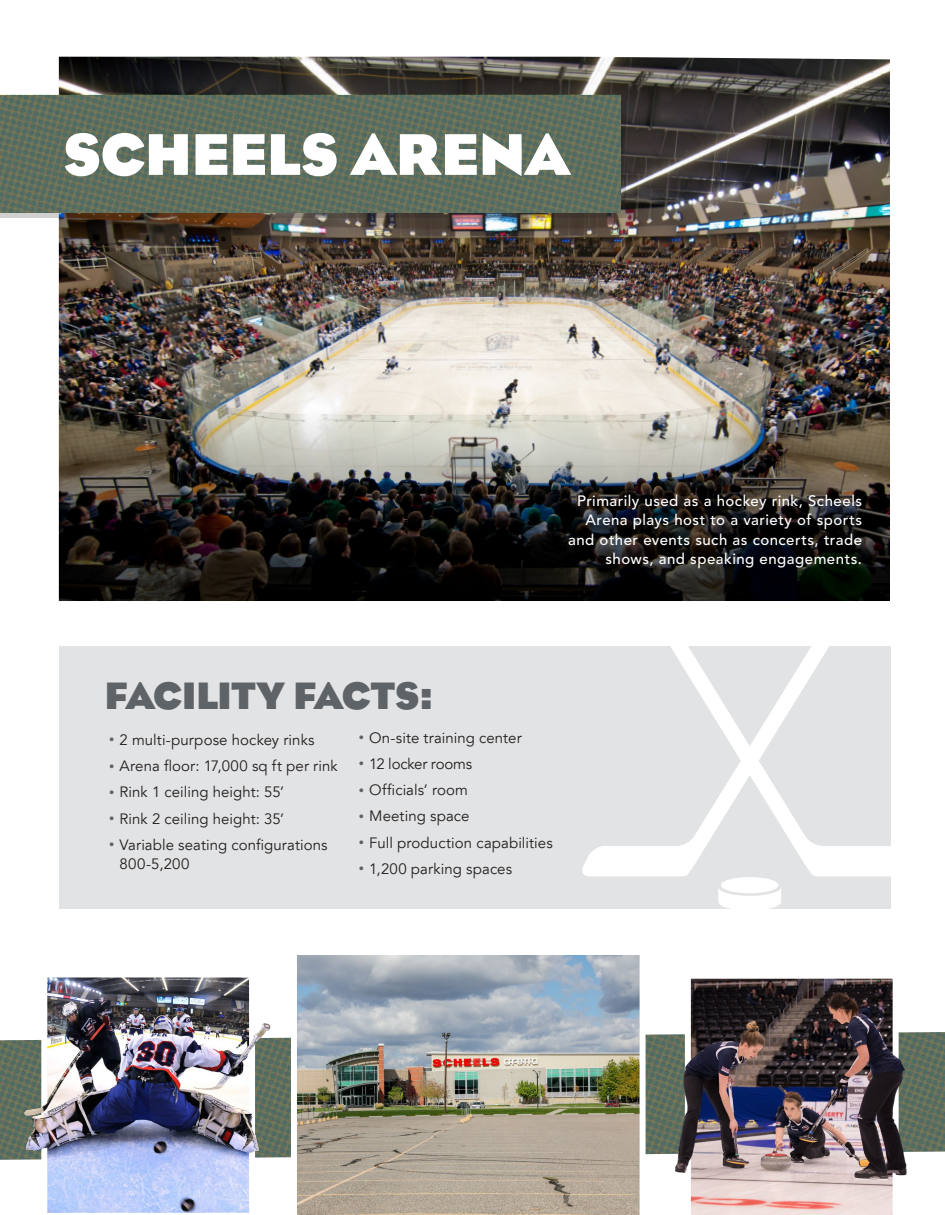
<style>
.page{position:relative;width:945px;height:1215px;background:#fff}
.page>*{position:absolute;margin:0;border:0;box-sizing:border-box;transform-origin:0 0}
.t1{font:700 60px "Eagle";letter-spacing:-.01em;color:#fff}
.t2{font:700 39px "Eagle";letter-spacing:-.025em;color:#5e6367}
.t3{font:15px/19.5px "Avenir";letter-spacing:.005em;color:#231f20}
.head{font:500 15px/19.5px "Avenir LT Std";letter-spacing:.03em;color:#fff;text-align:right}
.t4{font:15px "Avenir";letter-spacing:-.015em;color:#231f20}
.s1{font-size:10.5px;color:#5e6367}
</style>
<div class="page">
<div style="left:60px;top:646px;width:831px;height:263px;background:#e2e3e4"></div>
<img style="left:59px;top:57px;width:831px;height:544px">
<img style="left:47px;top:977px;width:203px;height:11px">
<img style="left:297px;top:955px;width:349px;height:260px">
<svg style="left:690px;top:1194px;width:203px;height:21px;background:#eecbc7"></svg>
<div style="left:0;top:100px;width:626px;height:118px;background:#231f20;opacity:.21"></div>
<img style="left:0;top:95px;width:621px;height:118px">
<img style="left:60px;top:389px;width:830px;height:212px">
<img style="left:646px;top:978px;width:299px;height:216px">
<img style="left:0;top:988px;width:356px;height:227px">
<svg style="left:582px;top:646px;width:309px;height:230px"></svg>
<svg style="left:718px;top:888px;width:63px;height:21px"></svg>
<div style="left:721px;top:877px;width:58px;height:16px;background:#fff;border-radius:50%"></div>
<p class="t1" style="left:63px;top:117px;width:509px">SCHEELS ARENA</p>
<p class="head" style="left:568px;top:491px;width:295px">Primarily used as a hockey rink, Scheels Arena plays host to a variety of sports and other events such as concerts, trade shows, and speaking engagements.</p>
<p class="t2" style="left:105px;top:672px;width:331px">FACILITY FACTS:</p>
<p class="t3" style="left:109px;top:731px;width:207px"><span class="s1">•</span> 2 multi-purpose hockey rinks</p>
<p class="t3" style="left:109px;top:758px;width:230px"><span class="s1">•</span> Arena floor: 17,000 sq ft per rink</p>
<p class="t3" style="left:109px;top:784px;width:177px"><span class="s1">•</span> Rink 1 ceiling height: 55’</p>
<p class="t3" style="left:109px;top:810px;width:177px"><span class="s1">•</span> Rink 2 ceiling height: 35’</p>
<p class="t3" style="left:120px;top:836px;width:210px;text-indent:-10px"><span class="s1">•</span> Variable seating configurations<br>800-5,200</p>
<p class="t3" style="left:359px;top:729px;width:164px"><span class="s1">•</span> On-site training center</p>
<p class="t4" style="left:359px;top:757px;width:115px"><span class="s1">•</span> 12 locker rooms</p>
<p class="t3" style="left:359px;top:782px;width:111px"><span class="s1">•</span> Officials’ room</p>
<p class="t3" style="left:359px;top:808px;width:112px"><span class="s1">•</span> Meeting space</p>
<p class="t3" style="left:359px;top:834px;width:195px"><span class="s1">•</span> Full production capabilities</p>
<p class="t3" style="left:359px;top:860px;width:155px"><span class="s1">•</span> 1,200 parking spaces</p>
</div>
